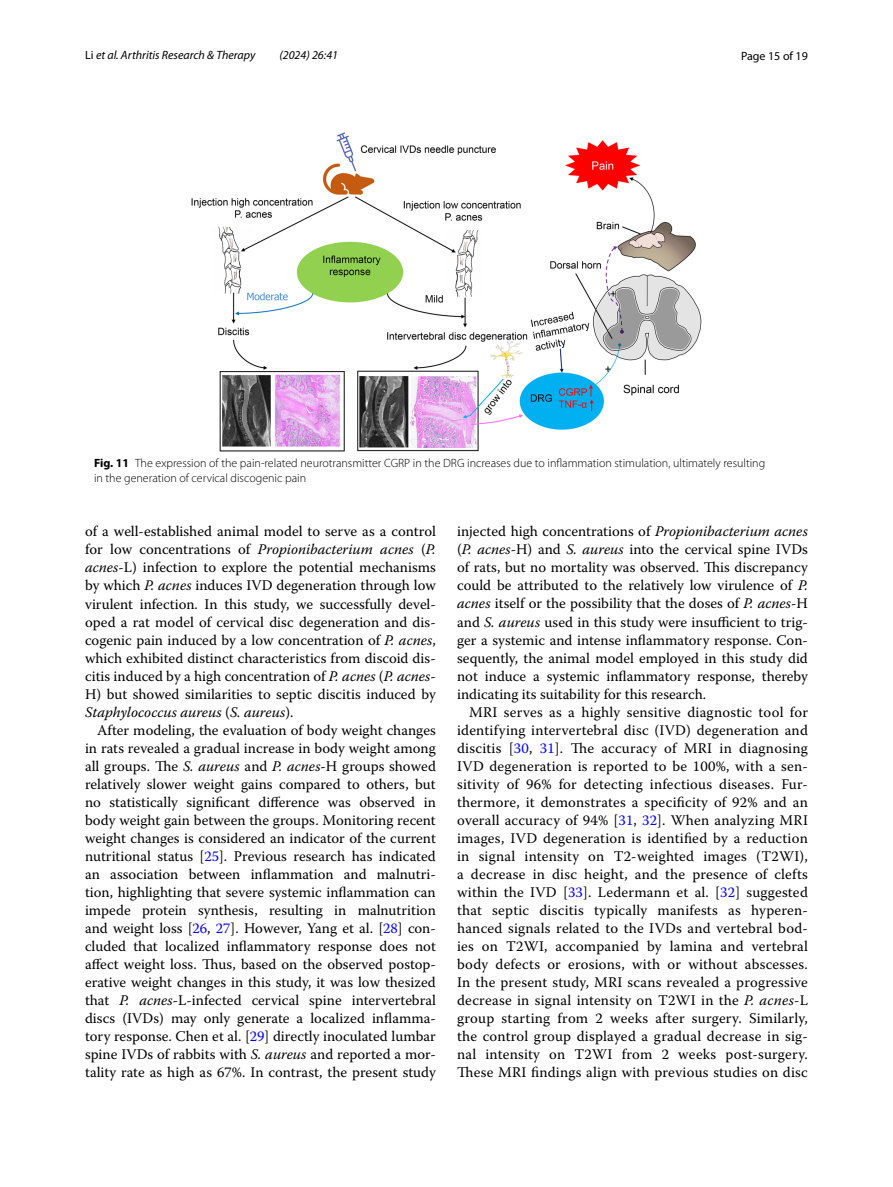
<style>
.page{position:relative;width:893px;height:1187px;background:#fff}
.page>*{position:absolute;margin:0;border:0;box-sizing:border-box;transform-origin:0 0}
.t1{font:14.7px/18px "Warnock Pro";color:#000;text-align:justify}
.t2{font:300 12px/15px "Myriad Pro";color:#000}
.t3{font:italic 12px "Myriad Pro";color:#000}
.t4{font:12px "Myriad Pro";color:#000}
.s1{font-style:normal}
.s2{font-weight:700}
.s3{font-style:italic}
.s4{color:#00f}
</style>
<div class="page">
<img style="left:191px;top:133px;width:511px;height:318px">
<p class="t3" style="left:85px;top:48px;width:172px"><span class="s1">Li</span> et al. Arthritis Research &amp; Therapy</p>
<p class="t3" style="left:279px;top:48px;width:60px">(2024) 26:41</p>
<p class="t4" style="left:741px;top:48px;width:68px">Page 15 of 19</p>
<p class="t2" style="left:94px;top:455px;width:673px"><span class="s2">Fig. 11</span> The expression of the pain-related neurotransmitter CGRP in the DRG increases due to inflammation stimulation, ultimately resulting in the generation of cervical discogenic pain</p>
<p class="t1" style="left:85px;top:522px;width:352px">of a well-established animal model to serve as a control for low concentrations of <span class="s3">Propionibacterium acnes</span> (<span class="s3">P. acnes</span>-L) infection to explore the potential mechanisms by which <span class="s3">P. acnes</span> induces IVD degeneration through low virulent infection. In this study, we successfully devel&shy;oped a rat model of cervical disc degeneration and dis&shy;cogenic pain induced by a low concentration of <span class="s3">P. acnes</span>, which exhibited distinct characteristics from discoid dis&shy;citis induced by a high concentration of <span class="s3">P. acnes</span> (<span class="s3">P. acnes</span>-H) but showed similarities to septic discitis induced by <span class="s3">Staphylococcus aureus</span> (<span class="s3">S. aureus</span>).</p>
<p class="t1" style="left:85px;top:720px;width:352px;text-indent:12px">After modeling, the evaluation of body weight changes in rats revealed a gradual increase in body weight among all groups. The <span class="s3">S. aureus</span> and <span class="s3">P. acnes</span>-H groups showed relatively slower weight gains compared to others, but no statistically significant difference was observed in body weight gain between the groups. Monitoring recent weight changes is considered an indicator of the current nutritional status [<span class="s4">25</span>]. Previous research has indicated an association between inflammation and malnutri&shy;tion, highlighting that severe systemic inflammation can impede protein synthesis, resulting in malnutrition and weight loss [<span class="s4">26</span>, <span class="s4">27</span>]. However, Yang et al. [<span class="s4">28</span>] con&shy;cluded that localized inflammatory response does not affect weight loss. Thus, based on the observed postop&shy;erative weight changes in this study, it was low thesized that <span class="s3">P. acnes</span>-L-infected cervical spine intervertebral discs (IVDs) may only generate a localized inflamma&shy;tory response. Chen et al. [<span class="s4">29</span>] directly inoculated lumbar spine IVDs of rabbits with <span class="s3">S. aureus</span> and reported a mor&shy;tality rate as high as 67%. In contrast, the present study</p>
<p class="t1" style="left:457px;top:522px;width:352px">injected high concentrations of <span class="s3">Propionibacterium acnes </span>(<span class="s3">P. acnes</span>-H) and <span class="s3">S. aureus</span> into the cervical spine IVDs of rats, but no mortality was observed. This discrepancy could be attributed to the relatively low virulence of <span class="s3">P. acnes</span> itself or the possibility that the doses of <span class="s3">P. acnes</span>-H and <span class="s3">S. aureus</span> used in this study were insufficient to trig&shy;ger a systemic and intense inflammatory response. Con&shy;sequently, the animal model employed in this study did not induce a systemic inflammatory response, thereby indicating its suitability for this research.</p>
<p class="t1" style="left:457px;top:702px;width:352px;text-indent:12px">MRI serves as a highly sensitive diagnostic tool for identifying intervertebral disc (IVD) degeneration and discitis [<span class="s4">30</span>, <span class="s4">31</span>]. The accuracy of MRI in diagnosing IVD degeneration is reported to be 100%, with a sen&shy;sitivity of 96% for detecting infectious diseases. Fur&shy;thermore, it demonstrates a specificity of 92% and an overall accuracy of 94% [<span class="s4">31</span>, <span class="s4">32</span>]. When analyzing MRI images, IVD degeneration is identified by a reduction in signal intensity on T2-weighted images (T2WI), a decrease in disc height, and the presence of clefts within the IVD [<span class="s4">33</span>]. Ledermann et al. [<span class="s4">32</span>] suggested that septic discitis typically manifests as hyperen&shy;hanced signals related to the IVDs and vertebral bod&shy;ies on T2WI, accompanied by lamina and vertebral body defects or erosions, with or without abscesses.<br>In the present study, MRI scans revealed a progressive decrease in signal intensity on T2WI in the <span class="s3">P. acnes</span>-L group starting from 2 weeks after surgery. Similarly, the control group displayed a gradual decrease in sig&shy;nal intensity on T2WI from 2 weeks post-surgery.<br>These MRI findings align with previous studies on disc</p>
</div>
